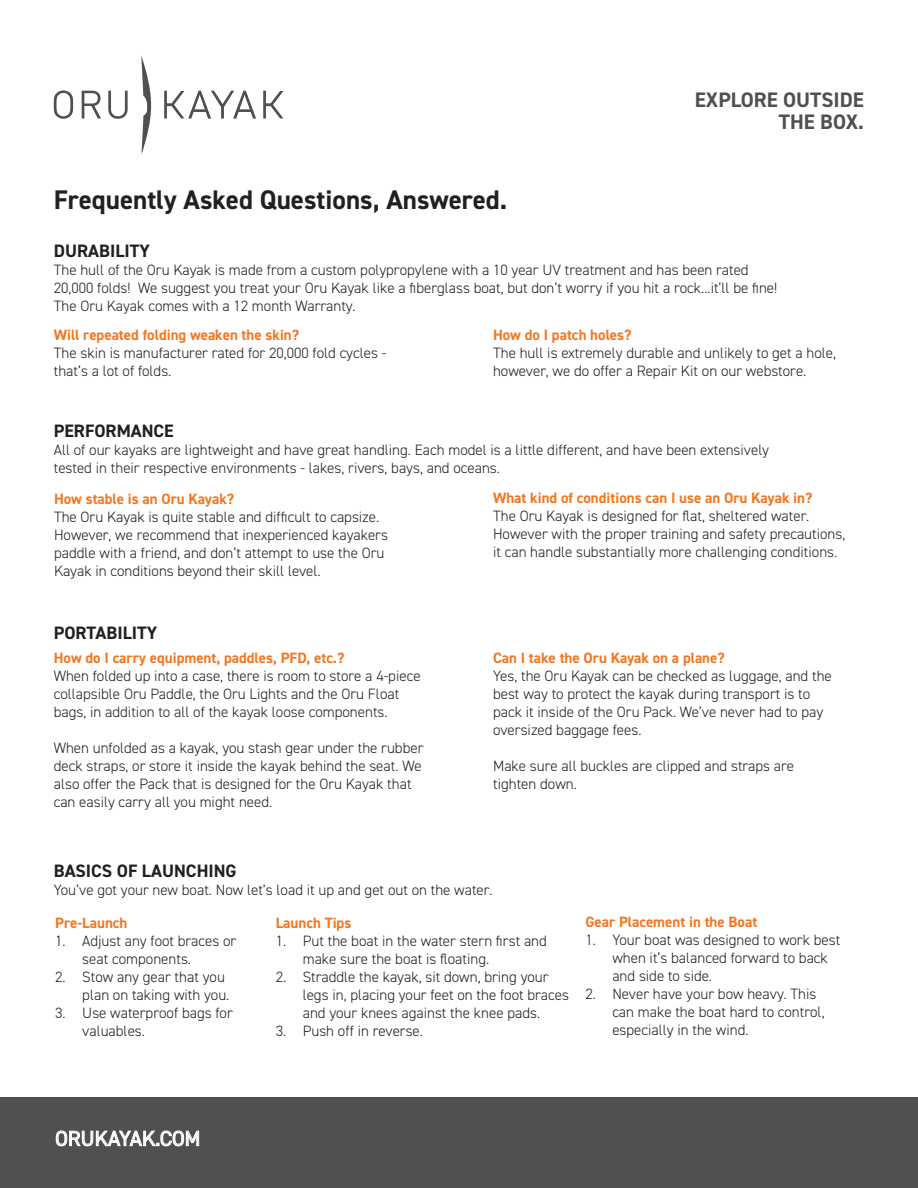
<style>
.page{position:relative;width:918px;height:1188px;background:#fff}
.page>*{position:absolute;margin:0;border:0;box-sizing:border-box;transform-origin:0 0}
.t1{font:700 27px "DIN2014";color:#231f20}
.t2{font:700 21px/22.5px "DIN2014";color:#524f4f;text-align:right}
.t3{font:21px "DIN2014";color:#fff}
.t4{font:700 18px "DIN2014";color:#231f20}
.t5{font:300 15px/18px "DIN2014";color:#231f20}
.t6{font:700 15px "DIN2014";color:#f47721}
</style>
<div class="page">
<svg style="left:54px;top:90px;width:19px;height:29px"></svg>
<svg style="left:82px;top:91px;width:19px;height:28px"></svg>
<svg style="left:108px;top:91px;width:20px;height:28px"></svg>
<svg style="left:141px;top:56px;width:10px;height:98px"></svg>
<svg style="left:164px;top:91px;width:92px;height:28px"></svg>
<svg style="left:263px;top:91px;width:20px;height:28px"></svg>
<div style="left:0;top:1097px;width:918px;height:91px;background:#524f4f"></div>
<svg style="left:56px;top:1131px;width:143px;height:15px"></svg>
<p class="t2" style="left:695px;top:88px;width:171px">EXPLORE OUTSIDE<br>THE BOX.</p>
<p class="t1" style="left:54px;top:181px;width:455px">Frequently Asked Questions, Answered.</p>
<p class="t4" style="left:54px;top:239px;width:98px">DURABILITY</p>
<p class="t5" style="left:54px;top:261px;width:725px">The hull of the Oru Kayak is made from a custom polypropylene with a 10 year UV treatment and has been rated<br>20,000 folds! We suggest you treat your Oru Kayak like a fiberglass boat, but don’t worry if you hit a rock...it’ll be fine!<br>The Oru Kayak comes with a 12 month Warranty.</p>
<p class="t6" style="left:54px;top:325px;width:247px">Will repeated folding weaken the skin?</p>
<p class="t5" style="left:54px;top:344px;width:334px">The skin is manufacturer rated for 20,000 fold cycles - that’s a lot of folds.</p>
<p class="t6" style="left:493px;top:325px;width:140px">How do I patch holes?</p>
<p class="t5" style="left:493px;top:344px;width:345px">The hull is extremely durable and unlikely to get a hole, however, we do offer a Repair Kit on our webstore.</p>
<p class="t4" style="left:54px;top:419px;width:121px">PERFORMANCE</p>
<p class="t5" style="left:54px;top:441px;width:717px">All of our kayaks are lightweight and have great handling. Each model is a little different, and have been extensively tested in their respective environments - lakes, rivers, bays, and oceans.</p>
<p class="t6" style="left:54px;top:489px;width:182px">How stable is an Oru Kayak?</p>
<p class="t5" style="left:54px;top:508px;width:336px">The Oru Kayak is quite stable and difficult to capsize.<br>However, we recommend that inexperienced kayakers paddle with a friend, and don’t attempt to use the Oru Kayak in conditions beyond their skill level.</p>
<p class="t4" style="left:54px;top:621px;width:105px">PORTABILITY</p>
<p class="t6" style="left:54px;top:648px;width:292px">How do I carry equipment, paddles, PFD, etc.?</p>
<p class="t5" style="left:54px;top:667px;width:368px">When folded up into a case, there is room to store a 4-piece collapsible Oru Paddle, the Oru Lights and the Oru Float bags, in addition to all of the kayak loose components.</p>
<p class="t5" style="left:54px;top:739px;width:371px">When unfolded as a kayak, you stash gear under the rubber deck straps, or store it inside the kayak behind the seat. We also offer the Pack that is designed for the Oru Kayak that can easily carry all you might need.</p>
<p class="t6" style="left:493px;top:488px;width:321px">What kind of conditions can I use an Oru Kayak in?</p>
<p class="t5" style="left:493px;top:507px;width:354px">The Oru Kayak is designed for flat, sheltered water.<br>However with the proper training and safety precautions, it can handle substantially more challenging conditions.</p>
<p class="t6" style="left:493px;top:648px;width:233px">Can I take the Oru Kayak on a plane?</p>
<p class="t5" style="left:493px;top:667px;width:340px">Yes, the Oru Kayak can be checked as luggage, and the best way to protect the kayak during transport is to pack it inside of the Oru Pack. We’ve never had to pay oversized baggage fees.</p>
<p class="t5" style="left:493px;top:757px;width:303px">Make sure all buckles are clipped and straps are tighten down.</p>
<p class="t4" style="left:54px;top:858px;width:184px">BASICS OF LAUNCHING</p>
<p class="t5" style="left:54px;top:880px;width:440px">You’ve got your new boat. Now let’s load it up and get out on the water.</p>
<p class="t6" style="left:55px;top:913px;width:74px">Pre-Launch</p>
<p class="t5" style="left:82px;top:932px;width:156px;text-indent:-27px">1. Adjust any foot braces or seat components.</p>
<p class="t5" style="left:82px;top:968px;width:149px;text-indent:-27px">2. Stow any gear that you plan on taking with you.</p>
<p class="t5" style="left:82px;top:1004px;width:152px;text-indent:-27px">3. Use waterproof bags for valuables.</p>
<p class="t6" style="left:276px;top:913px;width:77px">Launch Tips</p>
<p class="t5" style="left:303px;top:932px;width:246px;text-indent:-27px">1. Put the boat in the water stern first and make sure the boat is floating.</p>
<p class="t5" style="left:303px;top:968px;width:268px;text-indent:-27px">2. Straddle the kayak, sit down, bring your legs in, placing your feet on the foot braces and your knees against the knee pads.</p>
<p class="t5" style="left:276px;top:1022px;width:149px">3. Push off in reverse.</p>
<p class="t6" style="left:585px;top:911px;width:174px">Gear Placement in the Boat</p>
<p class="t5" style="left:612px;top:931px;width:230px;text-indent:-27px">1. Your boat was designed to work best when it’s balanced forward to back and side to side.</p>
<p class="t5" style="left:612px;top:985px;width:214px;text-indent:-27px">2. Never have your bow heavy. This can make the boat hard to control, especially in the wind.</p>
<p class="t3" style="left:55px;top:1125px;width:147px">ORUKAYAK.COM</p>
</div>
